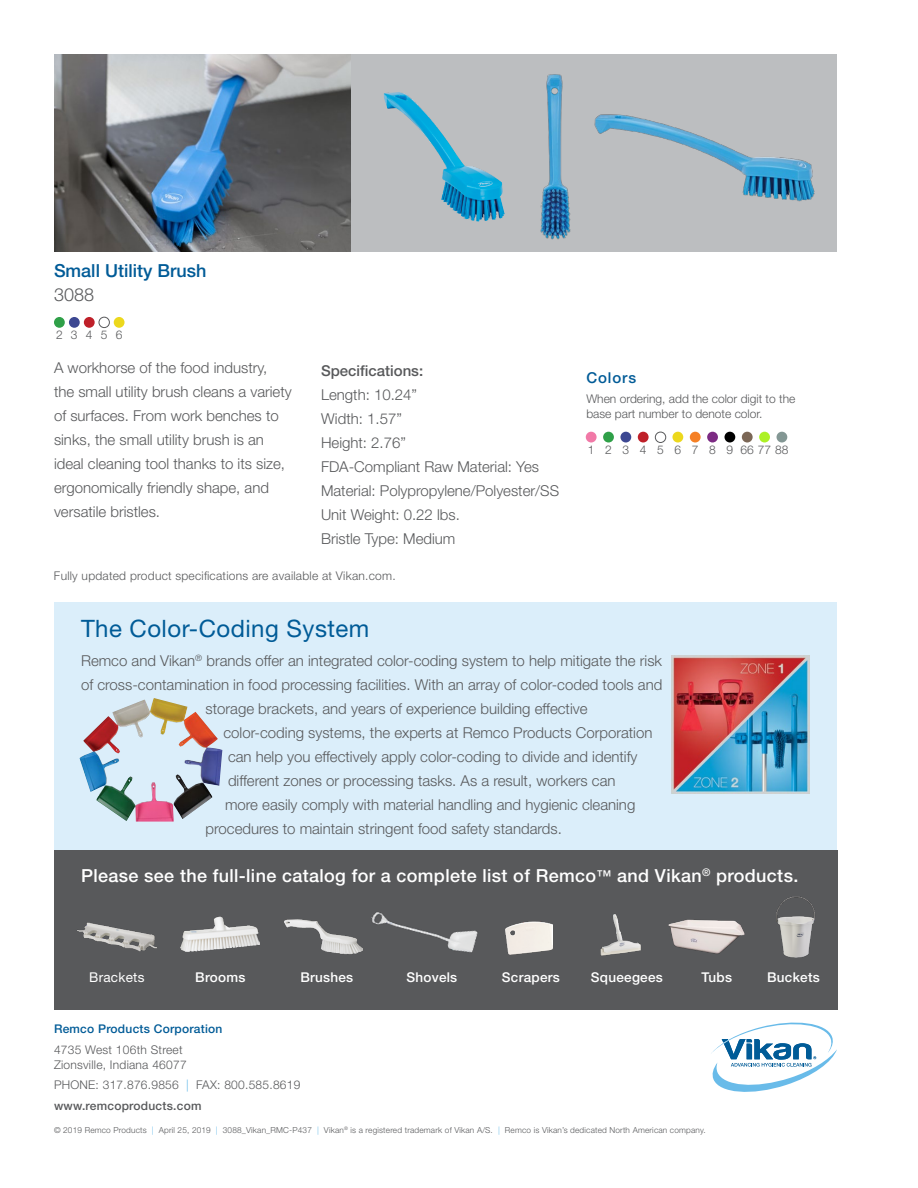
<style>
.page{position:relative;width:918px;height:1188px;background:#fff}
.page>*{position:absolute;margin:0;border:0;box-sizing:border-box;transform-origin:0 0}
.t1{font:24px "Helvetica Neue LT Std";letter-spacing:.02em;color:#005b97}
.t2{font:500 18px "Helvetica Neue LT Std";letter-spacing:.02em;color:#fff}
.t3{font:500 18px "Helvetica Neue LT Std";color:#005b97}
.t4{font:300 18px "Helvetica Neue LT Std";color:#58595b}
.t5{font:300 15px/24px "Helvetica Neue LT Std";color:#58595b}
.t6{font:500 15px "Helvetica Neue LT Std";color:#58595b}
.t7{font:500 15px "Helvetica Neue LT Std";letter-spacing:.06em;color:#005b97}
.t8{font:500 13.5px "Helvetica Neue LT Std";letter-spacing:.02em;color:#fff}
.t9{font:13.5px "Helvetica Neue LT Std";letter-spacing:.02em;color:#fff}
.t10{font:300 12px/15px "Helvetica Neue LT Std";letter-spacing:.02em;color:#58595b}
.t11{font:300 12px/15px "Helvetica Neue LT Std";color:#58595b}
.t12{font:500 12px "Helvetica Neue LT Std";letter-spacing:.02em;color:#005b97}
.t13{font:300 12px "Helvetica Neue LT Std";letter-spacing:.89em;color:#58595b}
.t14{font:300 8.25px "Helvetica Neue LT Std";letter-spacing:.02em;color:#58595b}
.s1{font-size:15px}
.s2{color:#69bbe9}
.s3{font-weight:500}
</style>
<div class="page">
<div style="left:603px;top:432px;width:11px;height:10px;background:#2fa048;border-radius:50%"></div>
<div style="left:586px;top:432px;width:11px;height:10px;background:#f179a7;border-radius:50%"></div>
<div style="left:620px;top:432px;width:11px;height:10px;background:#3d4892;border-radius:50%"></div>
<div style="left:638px;top:432px;width:11px;height:10px;background:#bf2029;border-radius:50%"></div>
<div style="left:655px;top:432px;width:11px;height:11px;border:1px solid #58595b;border-radius:50%"></div>
<div style="left:672px;top:432px;width:11px;height:10px;background:#ecd81d;border-radius:50%"></div>
<div style="left:690px;top:432px;width:11px;height:10px;background:#f58025;border-radius:50%"></div>
<div style="left:707px;top:432px;width:11px;height:10px;background:#7c2b83;border-radius:50%"></div>
<div style="left:724px;top:432px;width:11px;height:10px;background:#000;border-radius:50%"></div>
<div style="left:742px;top:432px;width:11px;height:10px;background:#7b6756;border-radius:50%"></div>
<div style="left:759px;top:432px;width:11px;height:10px;background:#adf126;border-radius:50%"></div>
<div style="left:777px;top:432px;width:10px;height:10px;background:#839794;border-radius:50%"></div>
<div style="left:54px;top:602px;width:783px;height:248px;background:#dbeefa"></div>
<div style="left:54px;top:850px;width:784px;height:160px;background:#58595b"></div>
<img style="left:181px;top:916px;width:78px;height:36px">
<img style="left:285px;top:919px;width:78px;height:36px">
<img style="left:371px;top:912px;width:107px;height:41px">
<img style="left:505px;top:921px;width:47px;height:34px">
<img style="left:600px;top:914px;width:41px;height:42px">
<img style="left:668px;top:919px;width:77px;height:35px">
<img style="left:776px;top:896px;width:39px;height:62px">
<img style="left:77px;top:922px;width:79px;height:30px">
<svg style="left:711px;top:1023px;width:126px;height:69px"></svg>
<div style="left:54px;top:54px;width:783px;height:197px;background:#bcbec0"></div>
<img style="left:672px;top:655px;width:138px;height:139px">
<img style="left:79px;top:699px;width:95px;height:123px">
<img style="left:383px;top:92px;width:74px;height:121px">
<img style="left:594px;top:114px;width:221px;height:88px">
<img style="left:540px;top:74px;width:31px;height:166px">
<img style="left:54px;top:54px;width:296px;height:197px">
<div style="left:54px;top:317px;width:11px;height:11px;background:#2fa048;border-radius:50%"></div>
<div style="left:69px;top:317px;width:11px;height:11px;background:#3d4892;border-radius:50%"></div>
<div style="left:84px;top:317px;width:11px;height:11px;background:#bf2029;border-radius:50%"></div>
<div style="left:99px;top:317px;width:11px;height:11px;border:1px solid #58595b;border-radius:50%"></div>
<div style="left:114px;top:317px;width:11px;height:11px;background:#ecd81d;border-radius:50%"></div>
<p class="t3" style="left:54px;top:260px;width:154px">Small Utility Brush</p>
<p class="t4" style="left:54px;top:284px;width:42px">3088</p>
<p class="t10" style="left:56px;top:327px;width:68px">23456</p>
<p class="t5" style="left:54px;top:356px;width:239px">A workhorse of the food industry,<br>the small utility brush cleans a variety of surfaces. From work benches to sinks, the small utility brush is an ideal cleaning tool thanks to its size, ergonomically friendly shape, and versatile bristles.</p>
<p class="t6" style="left:321px;top:362px;width:104px">Specifications:</p>
<p class="t5" style="left:321px;top:383px;width:240px">Length: 10.24”<br>Width: 1.57”<br>Height: 2.76”<br>FDA-Compliant Raw Material: Yes<br>Material: Polypropylene/Polyester/SS<br>Unit Weight: 0.22 lbs.<br>Bristle Type: Medium</p>
<p class="t7" style="left:586px;top:368px;width:51px">Colors</p>
<p class="t11" style="left:586px;top:391px;width:210px">When ordering, add the color digit to the base part number to denote color.</p>
<p class="t13" style="left:588px;top:442px;width:202px">123456789667788</p>
<p class="t10" style="left:54px;top:568px;width:343px">Fully updated product specifications are available at Vikan.com.</p>
<h1 class="t1" style="left:81px;top:614px;width:290px">The Color-Coding System</h1>
<p class="t5" style="left:81px;top:648px;width:583px">Remco and Vikan<sup>®</sup> brands offer an integrated color-coding system to help mitigate the risk</p>
<p class="t5" style="left:81px;top:672px;width:583px">of cross-contamination in food processing facilities. With an array of color-coded tools and</p>
<p class="t5" style="left:206px;top:696px;width:384px">storage brackets, and years of experience building effective</p>
<p class="t5" style="left:224px;top:720px;width:430px">color-coding systems, the experts at Remco Products Corporation</p>
<p class="t5" style="left:228px;top:744px;width:411px">can help you effectively apply color-coding to divide and identify</p>
<p class="t5" style="left:228px;top:768px;width:389px">different zones or processing tasks. As a result, workers can</p>
<p class="t5" style="left:225px;top:792px;width:412px">more easily comply with material handling and hygienic cleaning</p>
<p class="t5" style="left:206px;top:816px;width:358px">procedures to maintain stringent food safety standards.</p>
<p class="t2" style="left:81px;top:865px;width:719px">Please see the full-line catalog for a complete list of Remco<span class="s1">™</span> and Vikan<sup>®</sup> products.</p>
<p class="t9" style="left:89px;top:969px;width:57px">Brackets</p>
<p class="t8" style="left:195px;top:969px;width:52px">Brooms</p>
<p class="t8" style="left:300px;top:969px;width:54px">Brushes</p>
<p class="t8" style="left:406px;top:969px;width:52px">Shovels</p>
<p class="t8" style="left:502px;top:969px;width:59px">Scrapers</p>
<p class="t8" style="left:591px;top:969px;width:73px">Squeegees</p>
<p class="t8" style="left:702px;top:969px;width:32px">Tubs</p>
<p class="t8" style="left:767px;top:969px;width:54px">Buckets</p>
<p class="t12" style="left:54px;top:1022px;width:170px">Remco Products Corporation</p>
<p class="t10" style="left:54px;top:1042px;width:134px">4735 West 106th Street<br>Zionsville, Indiana 46077</p>
<p class="t10" style="left:54px;top:1075px;width:248px;line-height:20.4px">PHONE: 317.876.9856 <span class="s2">|</span> FAX: 800.585.8619 <span class="s3">www.remcoproducts.com</span></p>
<p class="t14" style="left:54px;top:1125px;width:653px">© 2019 Remco Products <span class="s2">|</span> April 25, 2019 <span class="s2">|</span> 3088_Vikan_RMC-P437 <span class="s2">|</span> Vikan<sup>®</sup> is a registered trademark of Vikan A/S. <span class="s2">|</span> Remco is Vikan’s dedicated North American company.</p>
</div>
